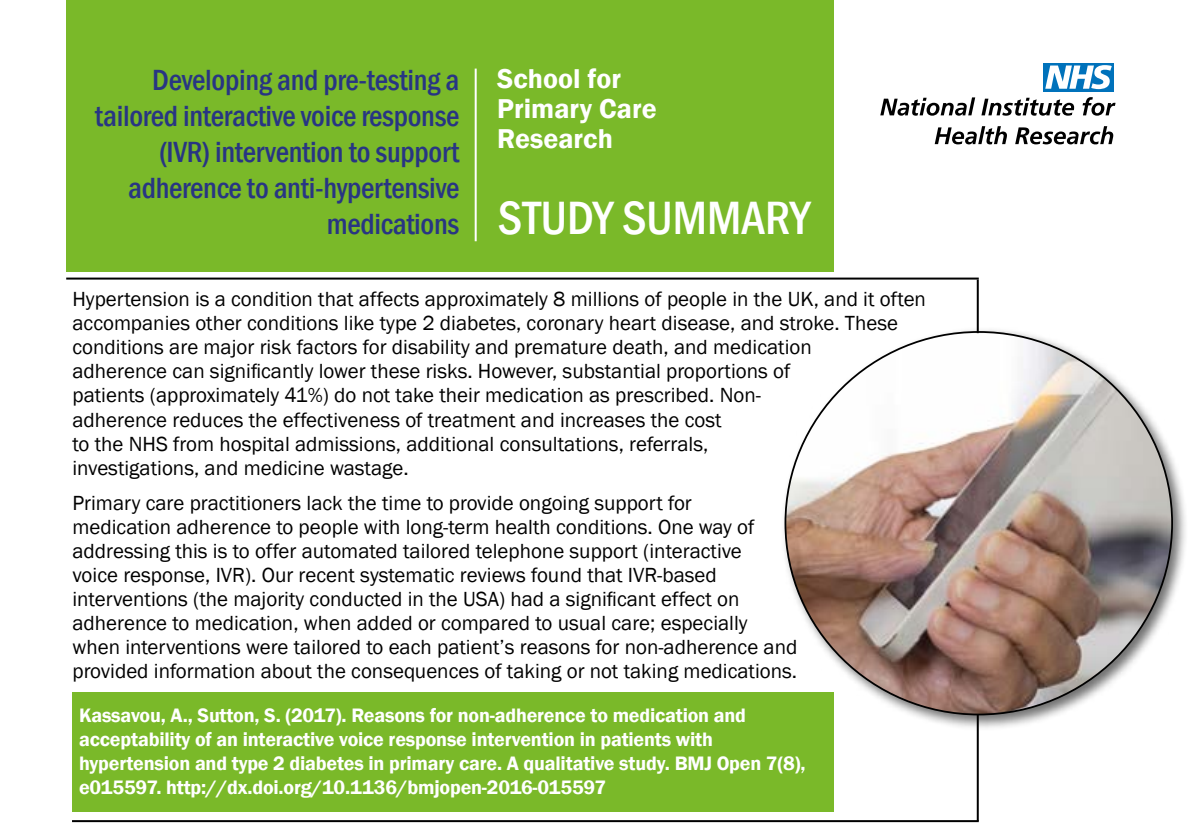
<style>
.page{position:relative;width:1191px;height:840px;background:#fff}
.page>*{position:absolute;margin:0;border:0;box-sizing:border-box;transform-origin:0 0}
.t1{font:500 condensed 48px "Franklin Gothic";color:#fff}
.t2{font:500 condensed 30px/36px "Franklin Gothic";letter-spacing:-.01em;color:#283583;text-align:right}
.t3{font:600 28px/30px "Franklin Gothic";color:#fff}
.t4{font:21px/24px "Franklin Gothic";color:#000}
.t5{font:600 20px/24px "Franklin Gothic";letter-spacing:-.01em;color:#fff}
</style>
<div class="page">
<hr style="left:976px;top:279px;width:2px;height:541px;background:#000">
<div style="left:72px;top:692px;width:761px;height:119px;background:#7ab929"></div>
<div style="left:66px;top:0;width:767px;height:271px;background:#7ab929"></div>
<svg style="left:880px;top:97px;width:95px;height:19px"></svg>
<svg style="left:981px;top:98px;width:93px;height:18px"></svg>
<svg style="left:1082px;top:97px;width:33px;height:19px"></svg>
<svg style="left:934px;top:126px;width:73px;height:18px"></svg>
<svg style="left:1015px;top:126px;width:98px;height:18px"></svg>
<div style="left:1043px;top:63px;width:71px;height:28px;background:#0072bb"></div>
<svg style="left:1045px;top:65px;width:66px;height:24px"></svg>
<hr style="left:72px;top:819px;width:906px;height:2px;background:#000">
<hr style="left:66px;top:277px;width:912px;height:2px;background:#000">
<div style="left:781px;top:327px;width:406px;height:403px;background:#000;opacity:.56"></div>
<img style="left:785px;top:333px;width:387px;height:381px">
<hr style="left:475px;top:69px;width:2px;height:172px;background:#fff">
<h2 class="t2" style="left:95px;top:61px;width:366px">Developing and pre-testing a tailored interactive voice response (IVR) intervention to support adherence to anti-hypertensive medications</h2>
<h3 class="t3" style="left:497px;top:64px;width:161px">School for<br>Primary Care<br>Research</h3>
<h1 class="t1" style="left:497px;top:186px;width:314px">STUDY SUMMARY</h1>
<p class="t4" style="left:72px;top:287px;width:855px">Hypertension is a condition that affects approximately 8 millions of people in the UK, and it often accompanies other conditions like type 2 diabetes, coronary heart disease, and stroke. These conditions are major risk factors for disability and premature death, and medication<br>adherence can significantly lower these risks. However, substantial proportions of<br>patients (approximately 41%) do not take their medication as prescribed. Non-<br>adherence reduces the effectiveness of treatment and increases the cost<br>to the NHS from hospital admissions, additional consultations, referrals,<br>investigations, and medicine wastage.</p>
<p class="t4" style="left:72px;top:491px;width:726px">Primary care practitioners lack the time to provide ongoing support for<br>medication adherence to people with long-term health conditions. One way of addressing this is to offer automated tailored telephone support (interactive<br>voice response, IVR). Our recent systematic reviews found that IVR-based interventions (the majority conducted in the USA) had a significant effect on adherence to medication, when added or compared to usual care; especially when interventions were tailored to each patient’s reasons for non-adherence and provided information about the consequences of taking or not taking medications.</p>
<p class="t5" style="left:79px;top:703px;width:728px">Kassavou, A., Sutton, S. (2017). Reasons for non-adherence to medication and acceptability of an interactive voice response intervention in patients with hypertension and type 2 diabetes in primary care. A qualitative study. BMJ Open 7(8), e015597. http://dx.doi.org/10.1136/bmjopen-2016-015597</p>
</div>
